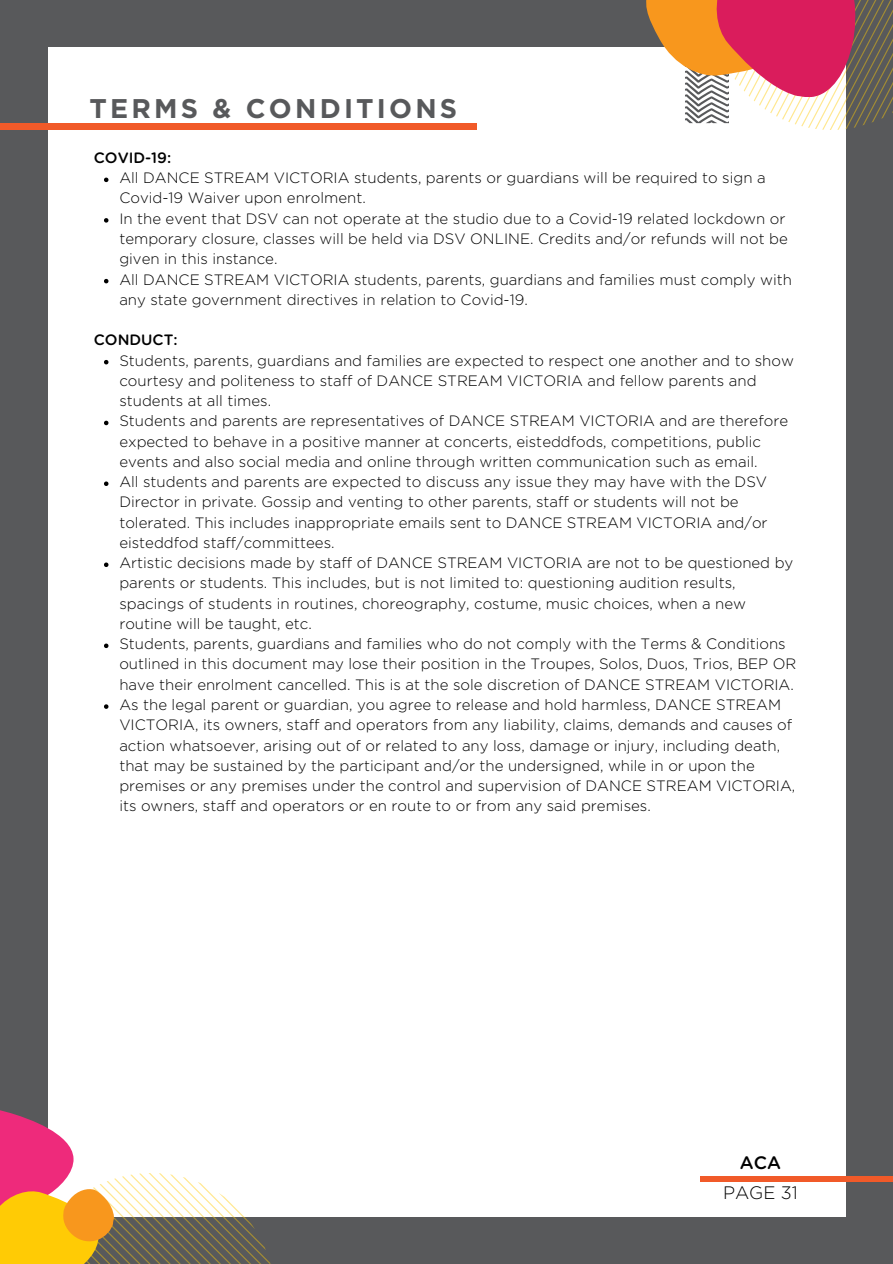
<style>
.page{position:relative;width:893px;height:1264px;background:#fff}
.page>*{position:absolute;margin:0;border:0;box-sizing:border-box;transform-origin:0 0}
.t1{font:700 27px "Gotham";letter-spacing:.12em;color:#58595b}
.t2{font:300 18px "Gotham";color:#000}
.t3{font:500 18px "Gotham Rounded";color:#000}
.t4{font:300 15px/20.2px "Gotham";color:#000}
.t5{font:500 15px "Gotham Rounded";color:#000}
</style>
<div class="page">
<div style="left:0;top:0;width:892px;height:1263px;background:#58595b"></div>
<div style="left:48px;top:47px;width:797px;height:1169px;background:#fff"></div>
<hr style="left:700px;top:1176px;width:192px;height:4px;background:#f15a29">
<svg style="left:646px;top:0;width:246px;height:130px"></svg>
<svg style="left:0;top:1110px;width:275px;height:153px"></svg>
<div style="left:0;top:124px;width:476px;height:6px;background:#f15a29"></div>
<svg style="left:104px;top:178px;width:4px;height:4px"></svg>
<svg style="left:104px;top:218px;width:4px;height:5px"></svg>
<svg style="left:104px;top:279px;width:4px;height:4px"></svg>
<svg style="left:104px;top:360px;width:4px;height:4px"></svg>
<svg style="left:104px;top:421px;width:4px;height:4px"></svg>
<svg style="left:104px;top:481px;width:4px;height:5px"></svg>
<svg style="left:104px;top:562px;width:4px;height:5px"></svg>
<svg style="left:104px;top:643px;width:4px;height:5px"></svg>
<svg style="left:104px;top:704px;width:4px;height:5px"></svg>
<p class="t1" style="left:89px;top:93px;width:369px">TERMS &amp; CONDITIONS</p>
<p class="t5" style="left:94px;top:151px;width:79px">COVID-19:</p>
<p class="t4" style="left:119px;top:168px;width:647px">All DANCE STREAM VICTORIA students, parents or guardians will be required to sign a<br>Covid-19 Waiver upon enrolment.</p>
<p class="t4" style="left:119px;top:208px;width:670px">In the event that DSV can not operate at the studio due to a Covid-19 related lockdown or temporary closure, classes will be held via DSV ONLINE. Credits and/or refunds will not be given in this instance.</p>
<p class="t4" style="left:119px;top:269px;width:674px">All DANCE STREAM VICTORIA students, parents, guardians and families must comply with any state government directives in relation to Covid-19.</p>
<p class="t5" style="left:94px;top:333px;width:85px">CONDUCT:</p>
<p class="t4" style="left:119px;top:350px;width:676px">Students, parents, guardians and families are expected to respect one another and to show courtesy and politeness to staff of DANCE STREAM VICTORIA and fellow parents and students at all times.</p>
<p class="t4" style="left:119px;top:411px;width:670px">Students and parents are representatives of DANCE STREAM VICTORIA and are therefore expected to behave in a positive manner at concerts, eisteddfods, competitions, public events and also social media and online through written communication such as email.</p>
<p class="t4" style="left:119px;top:471px;width:649px">All students and parents are expected to discuss any issue they may have with the DSV Director in private. Gossip and venting to other parents, staff or students will not be tolerated. This includes inappropriate emails sent to DANCE STREAM VICTORIA and/or eisteddfod staff/committees.</p>
<p class="t4" style="left:119px;top:552px;width:675px">Artistic decisions made by staff of DANCE STREAM VICTORIA are not to be questioned by parents or students. This includes, but is not limited to: questioning audition results, spacings of students in routines, choreography, costume, music choices, when a new routine will be taught, etc.</p>
<p class="t4" style="left:119px;top:633px;width:678px">Students, parents, guardians and families who do not comply with the Terms &amp; Conditions outlined in this document may lose their position in the Troupes, Solos, Duos, Trios, BEP OR have their enrolment cancelled. This is at the sole discretion of DANCE STREAM VICTORIA.</p>
<p class="t4" style="left:119px;top:694px;width:677px">As the legal parent or guardian, you agree to release and hold harmless, DANCE STREAM VICTORIA, its owners, staff and operators from any liability, claims, demands and causes of action whatsoever, arising out of or related to any loss, damage or injury, including death, that may be sustained by the participant and/or the undersigned, while in or upon the premises or any premises under the control and supervision of DANCE STREAM VICTORIA, its owners, staff and operators or en route to or from any said premises.</p>
<p class="t3" style="left:739px;top:1154px;width:43px">ACA</p>
<p class="t2" style="left:723px;top:1184px;width:76px">PAGE 31</p>
</div>
